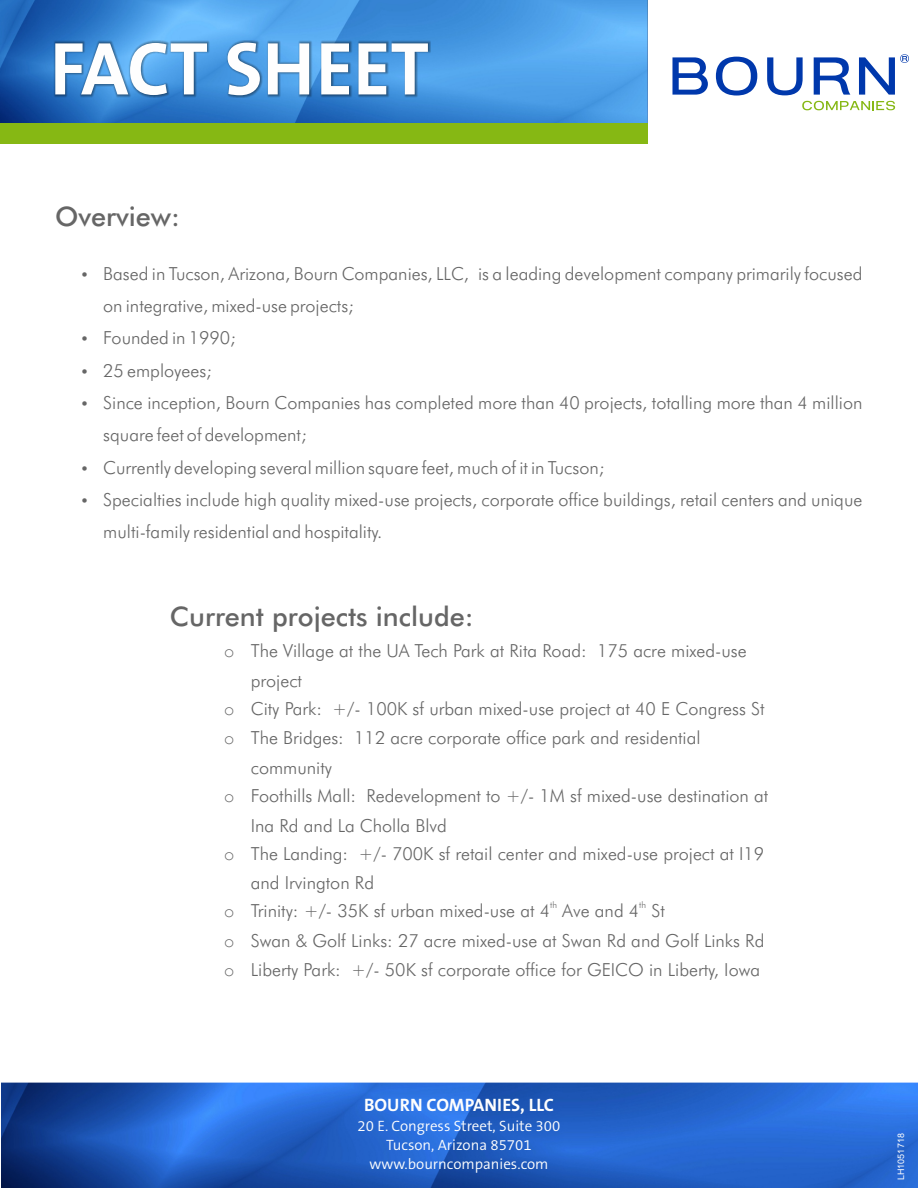
<style>
.page{position:relative;width:918px;height:1188px;background:#fff}
.page>*{position:absolute;margin:0;border:0;box-sizing:border-box;transform-origin:0 0}
.t1{font:700 75.6px "The Sans B7";color:#fefefe}
.t2{font:500 27px "Futura BT";color:#666}
.t3{font:300 18px/32.4px "Futura BT";color:#666}
.t4{font:700 18px "The Sans B7";color:#fefefe}
.t5{font:300 15px/18.8px "The Sans B4";color:#fefefe;text-align:center}
.t6{font:9px "Arial";color:#fefefe}
.t7{font:300 9px "Futura BT";color:#666}
.s1{font-family:"Courier New";font-weight:400}
</style>
<div class="page">
<img style="left:0;top:0;width:648px;height:123px">
<img style="left:1px;top:1083px;width:917px;height:105px">
<div style="left:53px;top:40px;width:378px;height:58px;background:#000;opacity:.49"></div>
<div style="left:0;top:123px;width:648px;height:21px;background:#86b814"></div>
<svg style="left:672px;top:57px;width:36px;height:38px"></svg>
<svg style="left:716px;top:57px;width:41px;height:39px"></svg>
<svg style="left:767px;top:57px;width:36px;height:38px"></svg>
<svg style="left:814px;top:57px;width:36px;height:38px"></svg>
<svg style="left:802px;top:101px;width:93px;height:9px"></svg>
<svg style="left:859px;top:54px;width:50px;height:41px"></svg>
<h1 class="t1" style="left:50px;top:38px;width:381px">FACT SHEET</h1>
<h2 class="t2" style="left:55px;top:206px;width:127px">Overview:</h2>
<p class="t3" style="left:103px;top:259px;width:761px">Based in Tucson, Arizona, Bourn Companies, LLC, is a leading development company primarily focused on integrative, mixed-use projects;<br>Founded in 1990;<br>25 employees;<br>Since inception, Bourn Companies has completed more than 40 projects, totalling more than 4 million square feet of development;<br>Currently developing several million square feet, much of it in Tucson;<br>Specialties include high quality mixed-use projects, corporate office buildings, retail centers and unique multi-family residential and hospitality.</p>
<h2 class="t2" style="left:170px;top:606px;width:305px">Current projects include:</h2>
<p class="t3" style="left:224px;top:636px;width:525px"><span class="s1">o</span> The Village at the UA Tech Park at Rita Road: 175 acre mixed-use</p>
<p class="t3" style="left:251px;top:666px;width:53px">project</p>
<p class="t3" style="left:224px;top:694px;width:542px"><span class="s1">o</span> City Park: +/- 100K sf urban mixed-use project at 40 E Congress St</p>
<p class="t3" style="left:224px;top:723px;width:478px"><span class="s1">o</span> The Bridges: 112 acre corporate office park and residential</p>
<p class="t3" style="left:251px;top:753px;width:83px">community</p>
<p class="t3" style="left:224px;top:781px;width:546px"><span class="s1">o</span> Foothills Mall: Redevelopment to +/- 1M sf mixed-use destination at</p>
<p class="t3" style="left:251px;top:811px;width:198px">Ina Rd and La Cholla Blvd</p>
<p class="t3" style="left:224px;top:839px;width:542px"><span class="s1">o</span> The Landing: +/- 700K sf retail center and mixed-use project at I19</p>
<p class="t3" style="left:251px;top:868px;width:125px">and Irvington Rd</p>
<p class="t7" style="left:550px;top:901px;width:8px">th</p>
<p class="t7" style="left:639px;top:901px;width:8px">th</p>
<p class="t3" style="left:224px;top:898px;width:542px;line-height:29.5px"><span class="s1">o</span> Trinity: +/- 35K sf urban mixed-use at 4 Ave and 4 St<br><span class="s1">o</span> Swan &amp; Golf Links: 27 acre mixed-use at Swan Rd and Golf Links Rd <span class="s1">o</span> Liberty Park: +/- 50K sf corporate office for GEICO in Liberty, Iowa</p>
<p class="t4" style="left:364px;top:1098px;width:191px">BOURN COMPANIES, LLC</p>
<p class="t5" style="left:358px;top:1118px;width:204px">20 E. Congress Street, Suite 300<br>Tucson, Arizona 85701 www.bourncompanies.com</p>
<p class="t6" style="left:898px;top:1180px;width:48px;rotate:-90deg">LH1051718</p>
</div>
